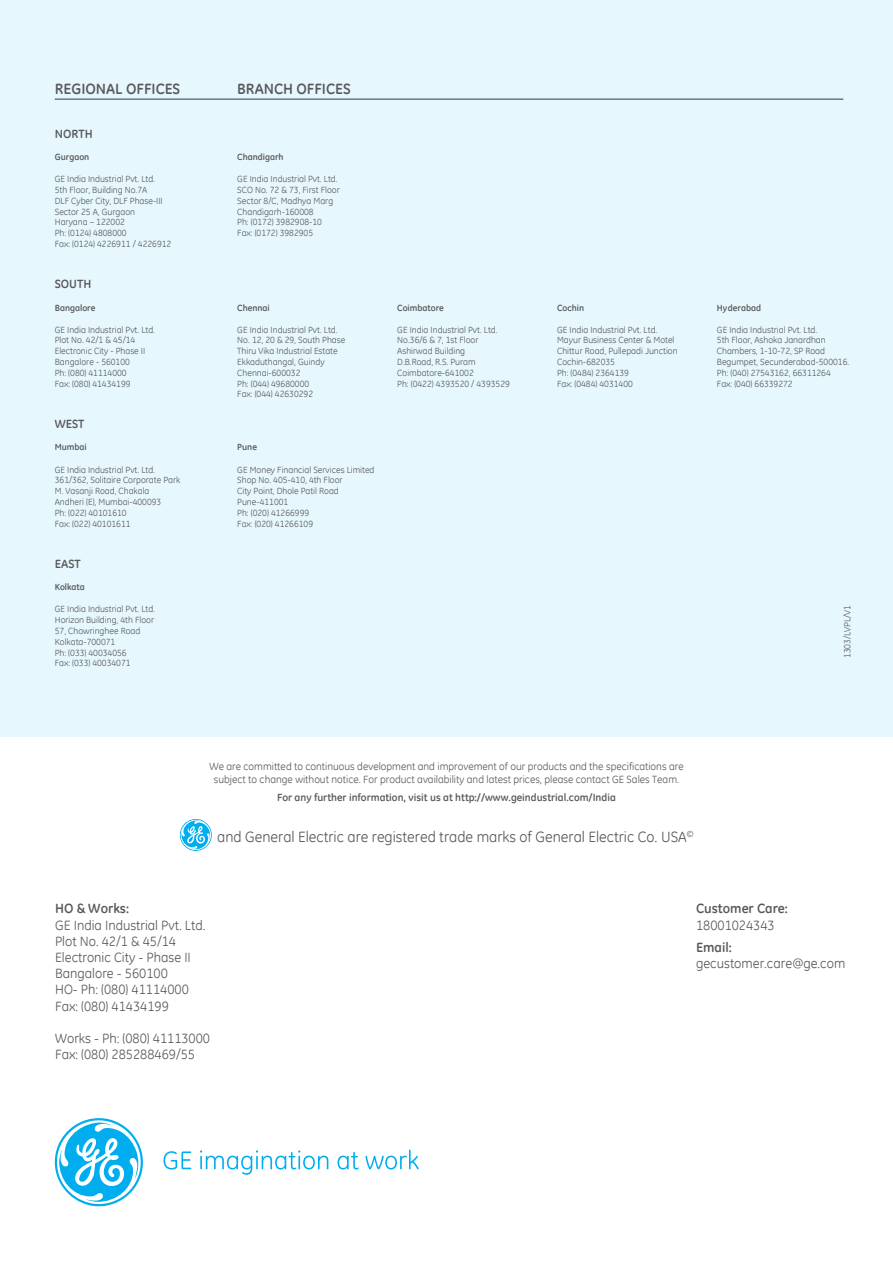
<style>
.page{position:relative;width:893px;height:1263px;background:#fff}
.page>*{position:absolute;margin:0;border:0;box-sizing:border-box;transform-origin:0 0}
.t1{font:15px "GE Inspira";color:#58595b}
.t2{font:700 15px "GE Inspira";color:#58595b}
.t3{font:13.5px/16.2px "GE Inspira";color:#58595b}
.t4{font:700 13.5px "GE Inspira";color:#58595b}
.t5{font:700 12px "GE Inspira";color:#58595b}
.t6{font:10.5px/12.6px "GE Inspira";color:#58595b;text-align:center}
.t7{font:700 10.5px "GE Inspira";color:#58595b}
.t8{font:9px/10.8px "GE Inspira";color:#58595b}
.t9{font:700 9px "GE Inspira";color:#58595b}
</style>
<div class="page">
<div style="left:0;top:0;width:893px;height:736px;background:#e6f7fd"></div>
<hr style="left:55px;top:99px;width:788px;height:1px;background:#383436">
<svg style="left:180px;top:819px;width:32px;height:32px"></svg>
<svg style="left:55px;top:1118px;width:88px;height:89px"></svg>
<svg style="left:163px;top:1149px;width:256px;height:26px"></svg>
<h1 class="t2" style="left:55px;top:79px;width:127px">REGIONAL OFFICES</h1>
<h1 class="t2" style="left:237px;top:79px;width:115px">BRANCH OFFICES</h1>
<h3 class="t5" style="left:55px;top:126px;width:39px">NORTH</h3>
<p class="t9" style="left:237px;top:151px;width:48px">Chandigarh</p>
<p class="t8" style="left:237px;top:173px;width:104px">GE India Industrial Pvt. Ltd.<br>SCO No. 72 &amp; 73, First Floor<br>Sector 8/C, Madhya Marg<br>Chandigarh-160008<br>Ph: (0172) 3982908-10<br>Fax: (0172) 3982905</p>
<p class="t9" style="left:55px;top:151px;width:36px">Gurgaon</p>
<p class="t8" style="left:55px;top:173px;width:118px">GE India Industrial Pvt. Ltd.<br>5th Floor, Building No.7A<br>DLF Cyber City, DLF Phase-III<br>Sector 25 A, Gurgaon<br>Haryana – 122002<br>Ph: (0124) 4808000<br>Fax: (0124) 4226911 / 4226912</p>
<h3 class="t5" style="left:55px;top:276px;width:38px">SOUTH</h3>
<p class="t9" style="left:55px;top:302px;width:42px">Bangalore</p>
<p class="t8" style="left:55px;top:324px;width:102px">GE India Industrial Pvt. Ltd.<br>Plot No. 42/1 &amp; 45/14<br>Electronic City - Phase II<br>Bangalore - 560100<br>Ph: (080) 41114000<br>Fax: (080) 41434199</p>
<h3 class="t5" style="left:55px;top:416px;width:31px">WEST</h3>
<p class="t9" style="left:55px;top:441px;width:34px">Mumbai</p>
<p class="t8" style="left:55px;top:464px;width:127px">GE India Industrial Pvt. Ltd.<br>361/362, Solitaire Corporate Park<br>M. Vasanji Road, Chakala<br>Andheri (E), Mumbai-400093<br>Ph: (022) 40101610<br>Fax: (022) 40101611</p>
<h3 class="t5" style="left:55px;top:556px;width:27px">EAST</h3>
<p class="t9" style="left:55px;top:581px;width:32px">Kolkata</p>
<p class="t8" style="left:55px;top:604px;width:102px">GE India Industrial Pvt. Ltd.<br>Horizon Building, 4th Floor<br>57, Chowringhee Road<br>Kolkata-700071<br>Ph: (033) 40034056<br>Fax: (033) 40034071</p>
<p class="t9" style="left:237px;top:302px;width:34px">Chennai</p>
<p class="t8" style="left:237px;top:324px;width:110px">GE India Industrial Pvt. Ltd.<br>No. 12, 20 &amp; 29, South Phase<br>Thiru Vika Industrial Estate<br>Ekkaduthangal, Guindy<br>Chennai-600032<br>Ph: (044) 49680000<br>Fax: (044) 42630292</p>
<p class="t9" style="left:237px;top:441px;width:21px">Pune</p>
<p class="t8" style="left:237px;top:464px;width:139px">GE Money Financial Services Limited<br>Shop No. 405-410, 4th Floor<br>City Point, Dhole Patil Road<br>Pune-411001<br>Ph: (020) 41266999<br>Fax: (020) 41266109</p>
<p class="t9" style="left:397px;top:302px;width:48px">Coimbatore</p>
<p class="t8" style="left:397px;top:324px;width:114px">GE India Industrial Pvt. Ltd.<br>No.36/6 &amp; 7, 1st Floor<br>Ashirwad Building<br>D.B.Road, R.S. Puram<br>Coimbatore-641002<br>Ph: (0422) 4393520 / 4393529</p>
<p class="t9" style="left:557px;top:302px;width:29px">Cochin</p>
<p class="t8" style="left:557px;top:324px;width:122px">GE India Industrial Pvt. Ltd.<br>Mayur Business Center &amp; Motel<br>Chittur Road, Pullepadi Junction<br>Cochin-682035<br>Ph: (0484) 2364139<br>Fax: (0484) 4031400</p>
<p class="t9" style="left:717px;top:302px;width:46px">Hyderabad</p>
<p class="t8" style="left:717px;top:324px;width:134px">GE India Industrial Pvt. Ltd.<br>5th Floor, Ashoka Janardhan<br>Chambers, 1-10-72, SP Road<br>Begumpet, Secunderabad-500016.<br>Ph: (040) 27543162, 66311264<br>Fax: (040) 66339272</p>
<p class="t8" style="left:842px;top:658px;width:55px;rotate:-90deg">1303/LVPL/V1</p>
<p class="t6" style="left:209px;top:760px;width:476px">We are committed to continuous development and improvement of our products and the specifications are subject to change without notice. For product availability and latest prices, please contact GE Sales Team.</p>
<p class="t7" style="left:277px;top:791px;width:340px">For any further information, visit us at http://www.geindustrial.com/India</p>
<h1 class="t1" style="left:217px;top:827px;width:478px">and General Electric are registered trade marks of General Electric Co. USA<sup>©</sup></h1>
<h2 class="t4" style="left:55px;top:900px;width:75px">HO &amp; Works:</h2>
<h2 class="t3" style="left:55px;top:916px;width:152px">GE India Industrial Pvt. Ltd.<br>Plot No. 42/1 &amp; 45/14<br>Electronic City - Phase II<br>Bangalore - 560100<br>HO- Ph: (080) 41114000<br>Fax: (080) 41434199</h2>
<h2 class="t3" style="left:55px;top:1030px;width:156px">Works - Ph: (080) 41113000<br>Fax: (080) 285288469/55</h2>
<h2 class="t4" style="left:696px;top:900px;width:93px">Customer Care:</h2>
<h2 class="t3" style="left:696px;top:916px;width:80px">18001024343</h2>
<h2 class="t4" style="left:696px;top:938px;width:37px">Email:</h2>
<h2 class="t3" style="left:696px;top:955px;width:151px">gecustomer.care@ge.com</h2>
</div>
